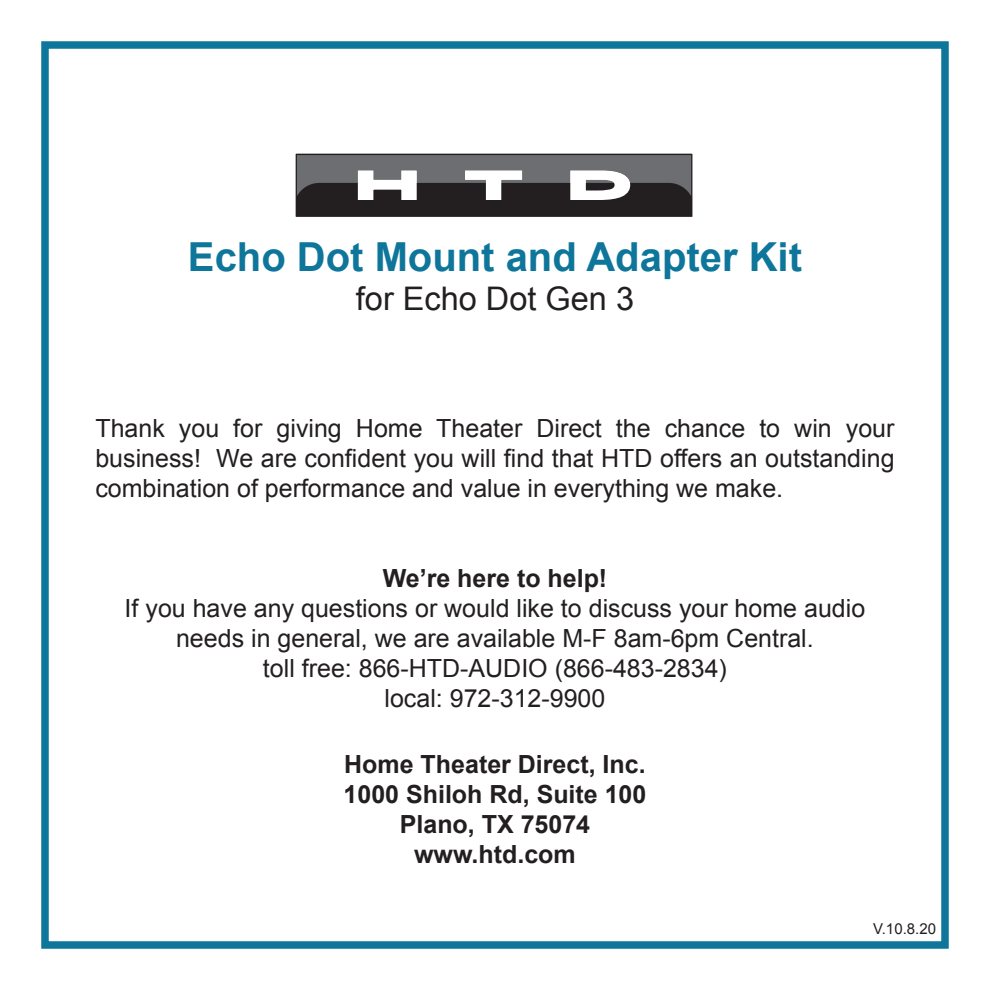
<style>
.page{position:relative;width:990px;height:990px;background:#fff}
.page>*{position:absolute;margin:0;border:0;box-sizing:border-box;transform-origin:0 0}
.t1{font:700 40px "Arial";color:#0e769a}
.t2{font:32.5px "Arial";color:#231f20}
.t3{font:25px/30px "Arial";color:#231f20;text-align:justify}
.t4{font:700 25px "Arial";color:#231f20}
.t5{font:15px "Arial";color:#231f20}
</style>
<div class="page">
<svg style="left:295px;top:153px;width:398px;height:64px;background:#5e5d5e"></svg>
<div style="left:41px;top:41px;width:908px;height:908px;border:8px solid #0e769a"></div>
<p class="t1" style="left:188px;top:231px;width:616px">Echo Dot Mount and Adapter Kit</p>
<p class="t2" style="left:356px;top:277px;width:280px">for Echo Dot Gen 3</p>
<p class="t3" style="left:95px;top:413px;width:801px">Thank you for giving Home Theater Direct the chance to win your business! We are confident you will find that HTD offers an outstanding combination of performance and value in everything we make.</p>
<p class="t4" style="left:383px;top:562px;width:226px">We’re here to help!</p>
<p class="t3" style="left:125px;top:593px;width:742px;text-align:center">If you have any questions or would like to discuss your home audio needs in general, we are available M-F 8am-6pm Central.</p>
<p class="t3" style="left:263px;top:653px;width:466px">toll free: 866-HTD-AUDIO (866-483-2834)</p>
<p class="t3" style="left:385px;top:683px;width:222px">local: 972-312-9900</p>
<p class="t4" style="left:344px;top:748px;width:303px">Home Theater Direct, Inc.</p>
<p class="t4" style="left:344px;top:778px;width:304px">1000 Shiloh Rd, Suite 100</p>
<p class="t4" style="left:400px;top:808px;width:192px">Plano, TX 75074</p>
<p class="t4" style="left:414px;top:838px;width:163px">www.htd.com</p>
<p class="t5" style="left:873px;top:919px;width:64px">V.10.8.20</p>
</div>
